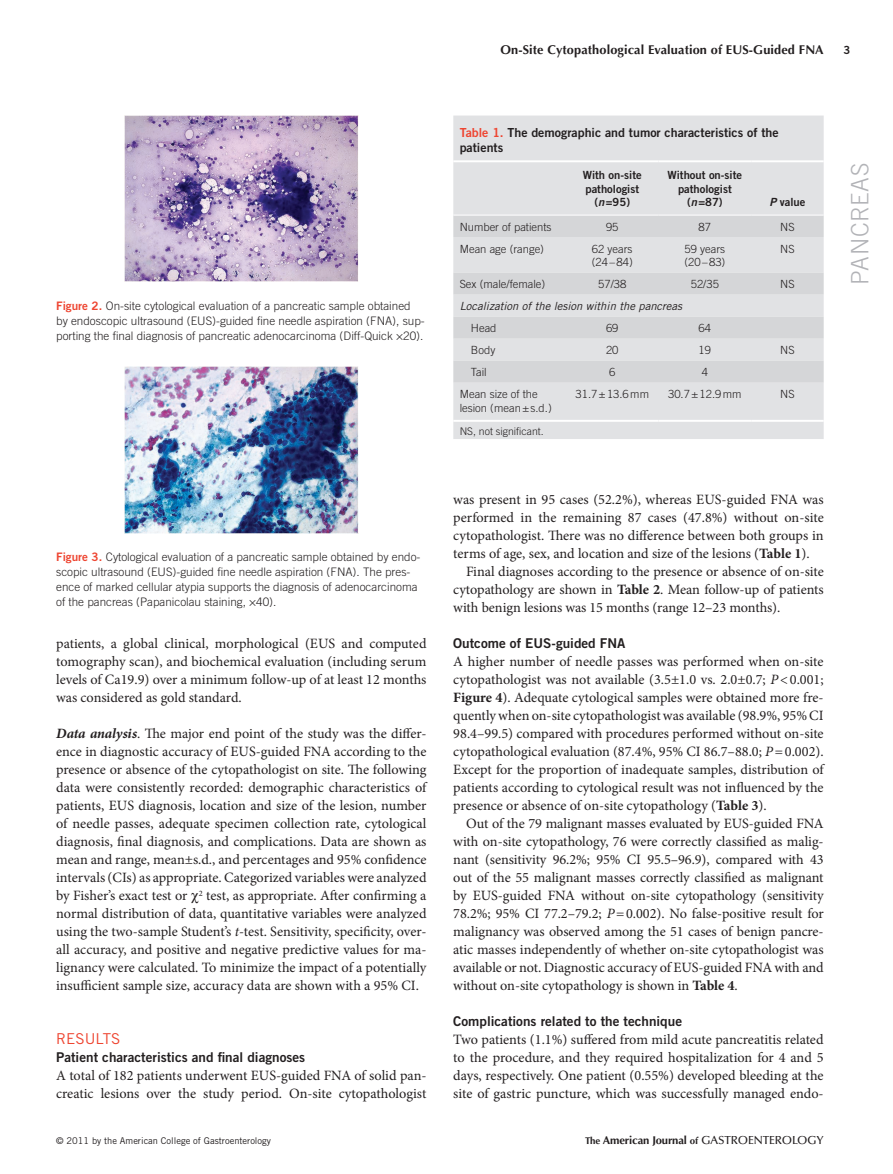
<style>
.page{position:relative;width:893px;height:1174px;background:#fff}
.page>*{position:absolute;margin:0;border:0;box-sizing:border-box;transform-origin:0 0}
.t1{font:300 24px "Trade Gothic";letter-spacing:.025em;color:#b2b3b7}
.t2{font:15px "Trade Gothic";letter-spacing:.005em;color:#ee4531}
.t3{font:14.25px/18px "Minion Pro";letter-spacing:-.005em;color:#231f20;text-align:justify}
.t4{font:13.5px "Trade Gothic Bold Two";color:#231f20}
.t5{font:700 12.75px "Optima";letter-spacing:.01em;color:#231f20}
.t6{font:12.45px/15.8px "Trade Gothic Bold Two";color:#231f20}
.t7{font:300 11.7px/15px "Trade Gothic";color:#231f20}
.t8{font:500 11.7px "Optima";letter-spacing:-.01em;color:#231f20}
.t9{font:300 11.25px/13.5px "Trade Gothic";color:#231f20}
.t10{font:11.25px/13.5px "Trade Gothic Bold Two";color:#231f20;text-align:center}
.t11{font:italic 11.25px "Trade Gothic";color:#231f20}
.t12{font:300 10.5px "Trade Gothic";color:#231f20}
.t13{font:9.3px "Trade Gothic";color:#231f20}
.s1{font-family:"Trade Gothic Bold Two";font-weight:400;color:#ee4531}
.s2{font-weight:700;font-style:italic}
.s3{font-style:italic}
.s4{color:#ee4531}
.s5{font-weight:700}
.s6{font-weight:700;font-size:9.75px}
.s7{font-weight:700;font-size:11.25px}
</style>
<div class="page">
<img style="left:124px;top:116px;width:234px;height:166px">
<img style="left:124px;top:367px;width:234px;height:166px">
<div style="left:453px;top:116px;width:371px;height:323px;background:#e1e2e4"></div>
<svg style="left:453px;top:216px;width:371px;height:167px;background:#dbdcdd"></svg>
<hr style="left:453px;top:420px;width:113px;height:2px;background:#fff">
<hr style="left:566px;top:420px;width:93px;height:2px;background:#fff">
<hr style="left:659px;top:420px;width:92px;height:2px;background:#fff">
<hr style="left:751px;top:420px;width:73px;height:2px;background:#fff">
<hr style="left:453px;top:160px;width:113px;height:2px;background:#fff">
<hr style="left:566px;top:160px;width:93px;height:2px;background:#fff">
<hr style="left:659px;top:160px;width:92px;height:2px;background:#fff">
<hr style="left:751px;top:160px;width:73px;height:2px;background:#fff">
<hr style="left:453px;top:215px;width:113px;height:1px;background:#fff">
<hr style="left:566px;top:215px;width:93px;height:1px;background:#fff">
<hr style="left:659px;top:215px;width:92px;height:1px;background:#fff">
<hr style="left:751px;top:215px;width:73px;height:1px;background:#fff">
<p class="t5" style="left:500px;top:42px;width:325px">On-Site Cytopathological Evaluation of EUS-Guided FNA</p>
<p class="t7" style="left:56px;top:298px;width:370px"><span class="s1">Figure 2.</span> On-site cytological evaluation of a pancreatic sample obtained by endoscopic ultrasound (EUS)-guided fine needle aspiration (FNA), sup&shy;porting the final diagnosis of pancreatic adenocarcinoma (Diff-Quick ×20).</p>
<p class="t7" style="left:56px;top:549px;width:366px"><span class="s1">Figure 3.</span> Cytological evaluation of a pancreatic sample obtained by endo&shy;scopic ultrasound (EUS)-guided fine needle aspiration (FNA). The pres&shy;ence of marked cellular atypia supports the diagnosis of adenocarcinoma of the pancreas (Papanicolau staining, ×40).</p>
<p class="t3" style="left:56px;top:634px;width:372px">patients, a global clinical, morphological (EUS and computed tomography scan), and biochemical evaluation (including serum levels of Ca19.9) over a minimum follow-up of at least 12 months was considered as gold standard.</p>
<p class="t3" style="left:56px;top:724px;width:372px"><span class="s2">Data analysis</span>. The major end point of the study was the differ&shy;ence in diagnostic accuracy of EUS-guided FNA according to the presence or absence of the cytopathologist on site. The following data were consistently recorded: demographic characteristics of patients, EUS diagnosis, location and size of the lesion, number of needle passes, adequate specimen collection rate, cytological diagnosis, final diagnosis, and complications. Data are shown as mean and range, mean±s.d., and percentages and 95% confidence intervals (CIs) as appropriate. Categorized variables were analyzed by Fisher’s exact test or <sup>2</sup> test, as appropriate. After confirming a normal distribution of data, quantitative variables were analyzed using the two-sample Student’s <span class="s3">t-</span>test. Sensitivity, specificity, over&shy;all accuracy, and positive and negative predictive values for ma&shy;lignancy were calculated. To minimize the impact of a potentially insufficient sample size, accuracy data are shown with a 95% CI.</p>
<p class="t2" style="left:56px;top:1030px;width:66px">RESULTS</p>
<p class="t4" style="left:56px;top:1049px;width:250px">Patient characteristics and final diagnoses</p>
<p class="t3" style="left:56px;top:1066px;width:372px">A total of 182 patients underwent EUS-guided FNA of solid pan&shy;creatic lesions over the study period. On-site cytopathologist</p>
<p class="t6" style="left:460px;top:124px;width:320px"><span class="s4">Table 1 .</span> The demographic and tumor characteristics of the patients</p>
<p class="t10" style="left:583px;top:168px;width:60px">With on-site pathologist (<span class="s3">n</span>=95)</p>
<p class="t10" style="left:668px;top:168px;width:76px">Without on-site pathologist (<span class="s3">n</span>=87)</p>
<p class="t10" style="left:769px;top:195px;width:37px"><span class="s3">P</span> value</p>
<p class="t9" style="left:460px;top:220px;width:93px">Number of patients</p>
<p class="t9" style="left:606px;top:220px;width:14px">95</p>
<p class="t9" style="left:699px;top:220px;width:14px">87</p>
<p class="t9" style="left:780px;top:220px;width:16px">NS</p>
<p class="t9" style="left:460px;top:242px;width:86px">Mean age (range)</p>
<p class="t9" style="left:592px;top:242px;width:42px">62 years (24–84)</p>
<p class="t9" style="left:684px;top:242px;width:42px">59 years (20–83)</p>
<p class="t9" style="left:780px;top:242px;width:16px">NS</p>
<p class="t9" style="left:460px;top:277px;width:87px">Sex (male/female)</p>
<p class="t9" style="left:598px;top:277px;width:30px">57/38</p>
<p class="t9" style="left:691px;top:277px;width:30px">52/35</p>
<p class="t9" style="left:780px;top:277px;width:16px">NS</p>
<p class="t11" style="left:460px;top:299px;width:224px">Localization of the lesion within the pancreas</p>
<p class="t9" style="left:471px;top:321px;width:27px">Head</p>
<p class="t9" style="left:606px;top:321px;width:14px">69</p>
<p class="t9" style="left:699px;top:321px;width:14px">64</p>
<p class="t9" style="left:471px;top:343px;width:26px">Body</p>
<p class="t9" style="left:606px;top:343px;width:14px">20</p>
<p class="t9" style="left:699px;top:343px;width:14px">19</p>
<p class="t9" style="left:780px;top:343px;width:16px">NS</p>
<p class="t9" style="left:471px;top:365px;width:17px">Tail</p>
<p class="t9" style="left:609px;top:365px;width:8px">6</p>
<p class="t9" style="left:702px;top:365px;width:8px">4</p>
<p class="t9" style="left:460px;top:387px;width:94px">Mean size of the lesion (mean±s.d.)</p>
<p class="t9" style="left:575px;top:387px;width:75px">31.7±13.6mm</p>
<p class="t9" style="left:668px;top:387px;width:75px">30.7±12.9mm</p>
<p class="t9" style="left:780px;top:387px;width:16px">NS</p>
<p class="t12" style="left:460px;top:424px;width:86px">NS, not significant.</p>
<p class="t3" style="left:453px;top:490px;width:372px">was present in 95 cases (52.2%), whereas EUS-guided FNA was</p>
<p class="t3" style="left:453px;top:508px;width:372px">performed in the remaining 87 cases (47.8%) without on-site</p>
<p class="t3" style="left:453px;top:526px;width:372px">cytopathologist. There was no difference between both groups in</p>
<p class="t3" style="left:453px;top:544px;width:358px">terms of age, sex, and location and size of the lesions (<span class="s5">Table 1</span>).</p>
<p class="t3" style="left:466px;top:562px;width:359px">Final diagnoses according to the presence or absence of on-site</p>
<p class="t3" style="left:453px;top:580px;width:372px">cytopathology are shown in <span class="s5">Table 2</span>. Mean follow-up of patients</p>
<p class="t3" style="left:453px;top:598px;width:329px">with benign lesions was 15 months (range 12–23 months).</p>
<p class="t4" style="left:453px;top:635px;width:174px">Outcome of EUS-guided FNA</p>
<p class="t3" style="left:453px;top:652px;width:372px">A higher number of needle passes was performed when on-site cytopathologist was not available (3.5±1.0 vs. 2.0±0.7; <span class="s3">P</span>&lt;0.001; <span class="s5">Figure 4</span>). Adequate cytological samples were obtained more fre&shy;quently when on-site cytopathologist was available (98.9%, 95% CI 98.4–99.5) compared with procedures performed without on-site cytopathological evaluation (87.4%, 95% CI 86.7–88.0; <span class="s3">P</span>=0.002).<br>Except for the proportion of inadequate samples, distribution of patients according to cytological result was not influenced by the presence or absence of on-site cytopathology (<span class="s5">Table 3</span>).</p>
<p class="t3" style="left:453px;top:814px;width:372px;text-indent:13px">Out of the 79 malignant masses evaluated by EUS-guided FNA with on-site cytopathology, 76 were correctly classified as malig&shy;nant (sensitivity 96.2%; 95% CI 95.5–96.9), compared with 43 out of the 55 malignant masses correctly classified as malignant by EUS-guided FNA without on-site cytopathology (sensitivity 78.2%; 95% CI 77.2–79.2; <span class="s3">P</span>=0.002). No false-positive result for malignancy was observed among the 51 cases of benign pancre&shy;atic masses independently of whether on-site cytopathologist was available or not. Diagnostic accuracy of EUS-guided FNA with and without on-site cytopathology is shown in <span class="s5">Table 4</span>.</p>
<p class="t4" style="left:453px;top:1013px;width:230px">Complications related to the technique</p>
<p class="t3" style="left:453px;top:1030px;width:372px">Two patients (1.1%) suffered from mild acute pancreatitis related to the procedure, and they required hospitalization for 4 and 5 days, respectively. One patient (0.55%) developed bleeding at the site of gastric puncture, which was successfully managed endo-</p>
<p class="t13" style="left:56px;top:1134px;width:216px">© 2011 by the American College of Gastroenterology</p>
<p class="t8" style="left:585px;top:1133px;width:240px"><span class="s6">The</span> <span class="s7">American Journal</span> <span class="s6">of</span> GASTROENTEROLOGY</p>
<h1 class="t1" style="left:846px;top:285px;width:123px;rotate:-90deg">PANCREAS</h1>
</div>
